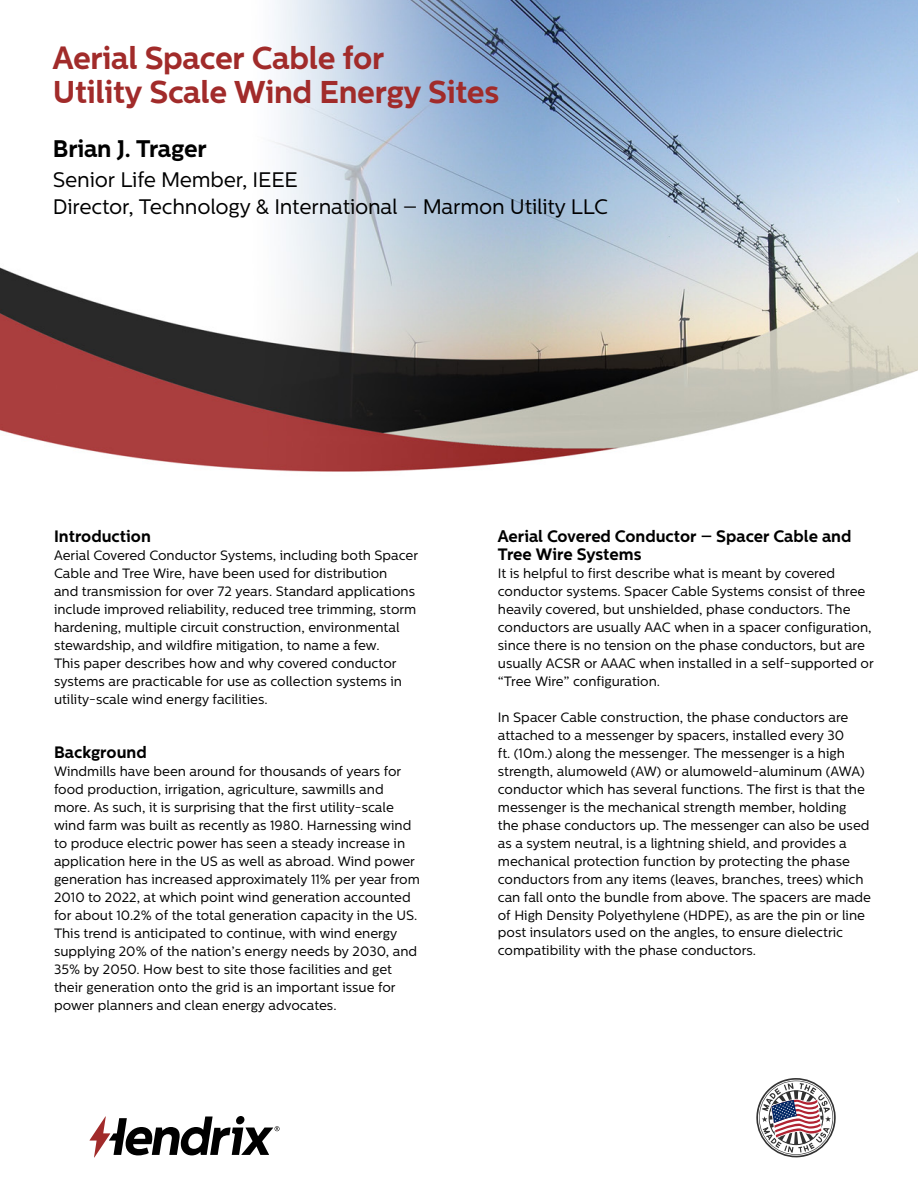
<style>
.page{position:relative;width:918px;height:1188px;background:#fff}
.page>*{position:absolute;margin:0;border:0;box-sizing:border-box;transform-origin:0 0}
.t1{font:700 31.5px/34.5px "Centrale Sans";letter-spacing:-.01em;color:#a12b2a}
.t2{font:700 24px "Centrale Sans";letter-spacing:-.01em;color:#000}
.t3{font:21px/27px "Centrale Sans";letter-spacing:-.01em;color:#000}
.t4{font:700 16.5px/18px "Centrale Sans";color:#000}
.t5{font:13.5px/18px "Centrale Sans";color:#000}
</style>
<div class="page">
<img style="left:0;top:0;width:918px;height:1158px">
<svg style="left:90px;top:1116px;width:190px;height:42px"></svg>
<svg style="left:756px;top:1078px;width:80px;height:79px"></svg>
<h1 class="t1" style="left:53px;top:40px;width:448px">Aerial Spacer Cable for<br>Utility Scale Wind Energy Sites</h1>
<h2 class="t2" style="left:53px;top:135px;width:155px">Brian J. Trager</h2>
<h3 class="t3" style="left:53px;top:167px;width:557px">Senior Life Member, IEEE<br>Director, Technology &amp; International – Marmon Utility LLC</h3>
<p class="t4" style="left:54px;top:527px;width:98px">Introduction</p>
<p class="t5" style="left:54px;top:546px;width:366px">Aerial Covered Conductor Systems, including both Spacer Cable and Tree Wire, have been used for distribution<br>and transmission for over 72 years. Standard applications include improved reliability, reduced tree trimming, storm hardening, multiple circuit construction, environmental stewardship, and wildfire mitigation, to name a few.<br>This paper describes how and why covered conductor systems are practicable for use as collection systems in utility-scale wind energy facilities.</p>
<p class="t4" style="left:54px;top:743px;width:94px">Background</p>
<p class="t5" style="left:54px;top:762px;width:367px">Windmills have been around for thousands of years for food production, irrigation, agriculture, sawmills and more. As such, it is surprising that the first utility-scale wind farm was built as recently as 1980. Harnessing wind to produce electric power has seen a steady increase in application here in the US as well as abroad. Wind power generation has increased approximately 11% per year from 2010 to 2022, at which point wind generation accounted for about 10.2% of the total generation capacity in the US.<br>This trend is anticipated to continue, with wind energy supplying 20% of the nation’s energy needs by 2030, and 35% by 2050. How best to site those facilities and get their generation onto the grid is an important issue for power planners and clean energy advocates.</p>
<p class="t4" style="left:498px;top:527px;width:355px">Aerial Covered Conductor – Spacer Cable and<br>Tree Wire Systems</p>
<p class="t5" style="left:498px;top:564px;width:378px">It is helpful to first describe what is meant by covered conductor systems. Spacer Cable Systems consist of three heavily covered, but unshielded, phase conductors. The conductors are usually AAC when in a spacer configuration, since there is no tension on the phase conductors, but are usually ACSR or AAAC when installed in a self-supported or “Tree Wire” configuration.</p>
<p class="t5" style="left:498px;top:708px;width:375px">In Spacer Cable construction, the phase conductors are attached to a messenger by spacers, installed every 30<br>ft. (10m.) along the messenger. The messenger is a high strength, alumoweld (AW) or alumoweld-aluminum (AWA) conductor which has several functions. The first is that the messenger is the mechanical strength member, holding<br>the phase conductors up. The messenger can also be used as a system neutral, is a lightning shield, and provides a mechanical protection function by protecting the phase conductors from any items (leaves, branches, trees) which can fall onto the bundle from above. The spacers are made of High Density Polyethylene (HDPE), as are the pin or line post insulators used on the angles, to ensure dielectric compatibility with the phase conductors.</p>
</div>
